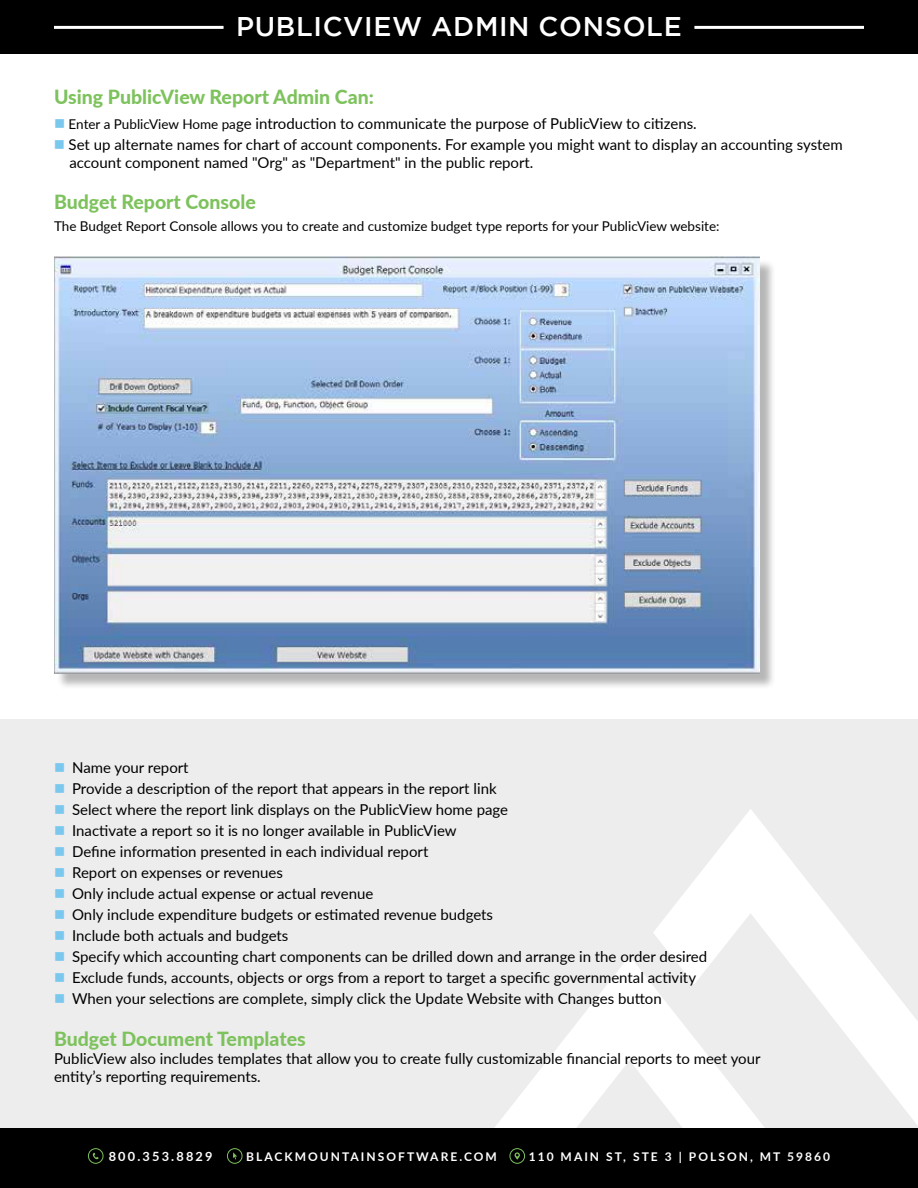
<style>
.page{position:relative;width:918px;height:1188px;background:#fff}
.page>*{position:absolute;margin:0;border:0;box-sizing:border-box;transform-origin:0 0}
.t1{font:500 27px "Gotham";letter-spacing:.025em;color:#fff}
.t2{font:800 19.5px "Lato";color:#7dc25c}
.t3{font:15px/18px "Lato";color:#000}
.t4{font:13.5px "Lato";color:#000}
.t5{font:700 12.75px "Lato";letter-spacing:.17em;color:#fff}
.t6{font:700 12px "Lato";letter-spacing:.17em;color:#fff}
.s1{color:#7bc8ef}
.s2{font-size:13.5px}
</style>
<div class="page">
<div style="left:0;top:719px;width:918px;height:409px;background:#ededee"></div>
<svg style="left:653px;top:809px;width:265px;height:316px"></svg>
<svg style="left:491px;top:956px;width:277px;height:173px"></svg>
<div style="left:0;top:0;width:918px;height:54px;background:#000"></div>
<hr style="left:694px;top:26px;width:170px;height:3px;background:#fff">
<hr style="left:54px;top:26px;width:170px;height:3px;background:#fff">
<div style="left:56px;top:259px;width:720px;height:431px;background:#000;opacity:.29"></div>
<img style="left:54px;top:257px;width:706px;height:416px">
<div style="left:0;top:1129px;width:918px;height:59px;background:#000"></div>
<svg style="left:88px;top:1148px;width:16px;height:16px"></svg>
<svg style="left:227px;top:1148px;width:16px;height:16px"></svg>
<svg style="left:509px;top:1148px;width:16px;height:16px"></svg>
<h1 class="t1" style="left:236px;top:11px;width:447px">PUBLICVIEW ADMIN CONSOLE</h1>
<h2 class="t2" style="left:54px;top:83px;width:321px">Using PublicView Report Admin Can:</h2>
<p class="t3" style="left:54px;top:114px;width:644px"><span class="s1">■</span> <span class="s2">Enter a PublicView Home pa</span>ge introduction to communicate the purpose of PublicView to citizens.</p>
<p class="t3" style="left:69px;top:135px;width:775px;text-indent:-15px"><span class="s1">■</span> Set up alternate names for chart of account components. For example you might want to display an accounting system account component named "Org" as "Department" in the public report.</p>
<h2 class="t2" style="left:54px;top:187px;width:203px">Budget Report Console</h2>
<p class="t4" style="left:54px;top:217px;width:667px">The Budget Report Console allows you to create and customize budget type reports for your PublicView website:</p>
<p class="t3" style="left:54px;top:758px;width:136px"><span class="s1">■</span> Name your report</p>
<p class="t3" style="left:54px;top:779px;width:444px"><span class="s1">■</span> Provide a description of the report that appears in the report link</p>
<p class="t3" style="left:54px;top:800px;width:456px"><span class="s1">■</span> Select where the report link displays on the PublicView home page</p>
<p class="t3" style="left:54px;top:821px;width:404px"><span class="s1">■</span> Inactivate a report so it is no longer available in PublicView</p>
<p class="t3" style="left:54px;top:842px;width:376px"><span class="s1">■</span> Define information presented in each individual report</p>
<p class="t3" style="left:54px;top:863px;width:230px"><span class="s1">■</span> Report on expenses or revenues</p>
<p class="t3" style="left:54px;top:884px;width:321px"><span class="s1">■</span> Only include actual expense or actual revenue</p>
<p class="t3" style="left:54px;top:905px;width:441px"><span class="s1">■</span> Only include expenditure budgets or estimated revenue budgets</p>
<p class="t3" style="left:54px;top:926px;width:236px"><span class="s1">■</span> Include both actuals and budgets</p>
<p class="t3" style="left:54px;top:947px;width:655px"><span class="s1">■</span> Specify which accounting chart components can be drilled down and arrange in the order desired</p>
<p class="t3" style="left:54px;top:968px;width:644px"><span class="s1">■</span> Exclude funds, accounts, objects or orgs from a report to target a specific governmental activity</p>
<p class="t3" style="left:54px;top:989px;width:609px"><span class="s1">■</span> When your selections are complete, simply click the Update Website with Changes button</p>
<h2 class="t2" style="left:54px;top:1024px;width:253px">Budget Document Templates</h2>
<p class="t3" style="left:54px;top:1049px;width:708px">PublicView also includes templates that allow you to create fully customizable financial reports to meet your entity’s reporting requirements.</p>
<p class="t5" style="left:109px;top:1147px;width:105px">800.353.8829</p>
<p class="t6" style="left:246px;top:1148px;width:252px">BLACKMOUNTAINSOFTWARE.COM</p>
<p class="t6" style="left:529px;top:1148px;width:303px">110 MAIN ST, STE 3 | POLSON, MT 59860</p>
</div>
